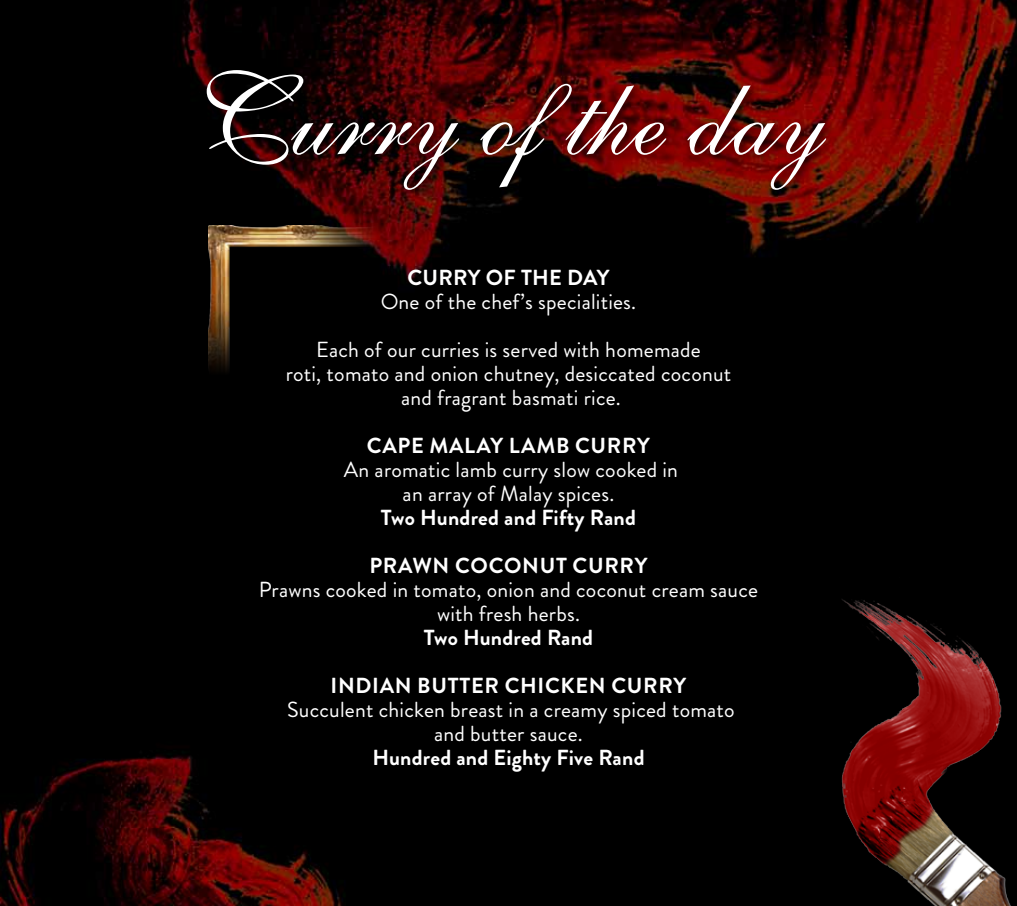
<style>
.page{position:relative;width:1017px;height:906px;background:#fff}
.page>*{position:absolute;margin:0;border:0;box-sizing:border-box;transform-origin:0 0}
.t1{font:112.5px "English 111 Presto BT";color:#fff}
.t2{font:21.75px/24px "Brandon Grotesque";letter-spacing:.01em;color:#fff;text-align:center}
.t3{font:700 21.75px "Brandon Grotesque";letter-spacing:.01em;color:#fff}
</style>
<div class="page">
<img style="left:0;top:0;width:1016px;height:906px">
<div style="left:202px;top:66px;width:634px;height:134px;background:#000;opacity:.75"></div>
<img style="left:208px;top:225px;width:172px;height:170px">
<img style="left:840px;top:578px;width:176px;height:328px">
<h1 class="t1" style="left:192px;top:48px;width:634px">Curry of the day</h1>
<p class="t3" style="left:407px;top:263px;width:203px">CURRY OF TH E DAY</p>
<p class="t2" style="left:380px;top:290px;width:257px">One of the chef’s specialities.</p>
<p class="t2" style="left:285px;top:338px;width:447px">Each of our curries is served with homemade<br>roti, tomato and onion chutney, desiccated coconut and fragrant basmati rice.</p>
<p class="t3" style="left:367px;top:431px;width:224px">CAPEMALAY LAMB CURR</p>
<p class="t3" style="left:637px;top:431px;width:14px">Y</p>
<p class="t2" style="left:344px;top:458px;width:335px">An aromatic lamb curry slow cooked in an array of Malay spices.</p>
<p class="t3" style="left:381px;top:502px;width:256px">TWO H UNDRED AND FIFTY RAND</p>
<p class="t3" style="left:369px;top:550px;width:15px">PRA</p>
<p class="t3" style="left:412px;top:550px;width:125px">WN COCONUT</p>
<p class="t3" style="left:572px;top:550px;width:31px">CURR</p>
<p class="t3" style="left:634px;top:550px;width:14px">Y</p>
<p class="t2" style="left:259px;top:578px;width:500px">Prawns cooked in tomato, onion and coconut cream sauce with fresh herbs.</p>
<p class="t3" style="left:423px;top:622px;width:171px">TWO H UNDRED RAND</p>
<p class="t3" style="left:330px;top:670px;width:23px">INDIAN</p>
<p class="t3" style="left:417px;top:670px;width:29px">BUTTER</p>
<p class="t3" style="left:504px;top:670px;width:138px">CHICKEN CURR</p>
<p class="t3" style="left:673px;top:670px;width:14px">Y</p>
<p class="t2" style="left:287px;top:698px;width:449px">Succulent chicken breast in a creamy spiced tomato and butter sauce.</p>
<p class="t3" style="left:372px;top:742px;width:273px">H UNDRED AND EIGHTY FIVE RAND</p>
</div>
